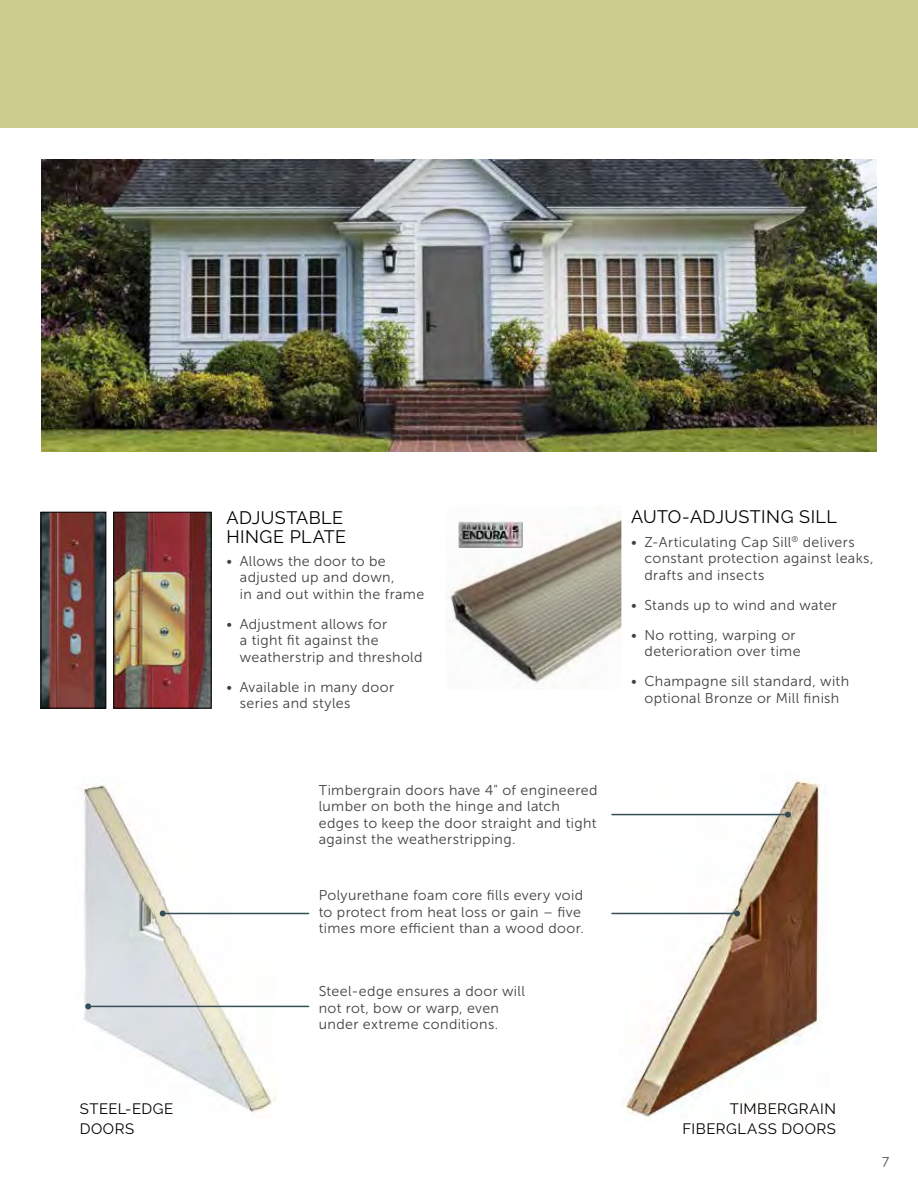
<style>
.page{position:relative;width:918px;height:1188px;background:#fff}
.page>*{position:absolute;margin:0;border:0;box-sizing:border-box;transform-origin:0 0}
.t1{font:18px/19.5px "Raleway";letter-spacing:.02em;color:#000}
.t2{font:15px/19.5px "Raleway";letter-spacing:.035em;color:#000}
.t3{font:14.25px/16.5px "Museo Sans 300";letter-spacing:.025em;color:#414042}
.t4{font:13.5px "Raleway";color:#4d4d4f}
</style>
<div class="page">
<div style="left:0;top:0;width:918px;height:128px;background:#cacd8e"></div>
<img style="left:41px;top:159px;width:836px;height:293px">
<img style="left:82px;top:785px;width:194px;height:330px">
<img style="left:619px;top:779px;width:201px;height:338px">
<hr style="left:612px;top:814px;width:176px;height:1px;background:#364e57">
<svg style="left:785px;top:812px;width:6px;height:6px"></svg>
<hr style="left:612px;top:913px;width:125px;height:1px;background:#364e57">
<svg style="left:734px;top:910px;width:6px;height:6px"></svg>
<hr style="left:163px;top:913px;width:146px;height:1px;background:#364e57">
<svg style="left:160px;top:910px;width:6px;height:6px"></svg>
<hr style="left:88px;top:1006px;width:221px;height:1px;background:#364e57">
<svg style="left:85px;top:1003px;width:6px;height:6px"></svg>
<img style="left:116px;top:514px;width:93px;height:192px">
<div style="left:114px;top:512px;width:97px;height:196px;border:1px solid #000"></div>
<img style="left:43px;top:514px;width:61px;height:192px">
<div style="left:41px;top:512px;width:65px;height:196px;border:1px solid #000"></div>
<img style="left:450px;top:515px;width:171px;height:168px">
<img style="left:458px;top:522px;width:65px;height:26px">
<p class="t1" style="left:226px;top:508px;width:121px">ADJUSTABLE<br>HINGE PLATE</p>
<p class="t3" style="left:240px;top:553px;width:186px;text-indent:-13px">• Allows the door to be adjusted up and down,<br>in and out within the frame</p>
<p class="t3" style="left:240px;top:616px;width:184px;text-indent:-13px">• Adjustment allows for<br>a tight fit against the weatherstrip and threshold</p>
<p class="t3" style="left:240px;top:679px;width:156px;text-indent:-13px">• Available in many door series and styles</p>
<p class="t3" style="left:319px;top:782px;width:280px">Timbergrain doors have 4" of engineered lumber on both the hinge and latch edges to keep the door straight and tight against the weatherstripping.</p>
<p class="t3" style="left:319px;top:887px;width:267px">Polyurethane foam core fills every void to protect from heat loss or gain – five times more efficient than a wood door.</p>
<p class="t3" style="left:319px;top:983px;width:208px">Steel-edge ensures a door will not rot, bow or warp, even under extreme conditions.</p>
<p class="t1" style="left:631px;top:506px;width:207px">AUTO-ADJUSTING SILL</p>
<p class="t3" style="left:645px;top:534px;width:230px;text-indent:-13px">• Z-Articulating Cap Sill<sup>®</sup> delivers constant protection against leaks, drafts and insects</p>
<p class="t3" style="left:631px;top:597px;width:207px">• Stands up to wind and water</p>
<p class="t3" style="left:645px;top:627px;width:158px;text-indent:-13px">• No rotting, warping or deterioration over time</p>
<p class="t3" style="left:631px;top:673px;width:220px;text-align:center">• Champagne sill standard, with optional Bronze or Mill finish</p>
<p class="t2" style="left:80px;top:1099px;width:95px">STEEL-EDGE<br>DOORS</p>
<p class="t2" style="left:683px;top:1099px;width:155px;text-align:right">TIMBERGRAIN<br>FIBERGLASS DOORS</p>
<p class="t4" style="left:882px;top:1153px;width:9px">7</p>
</div>
